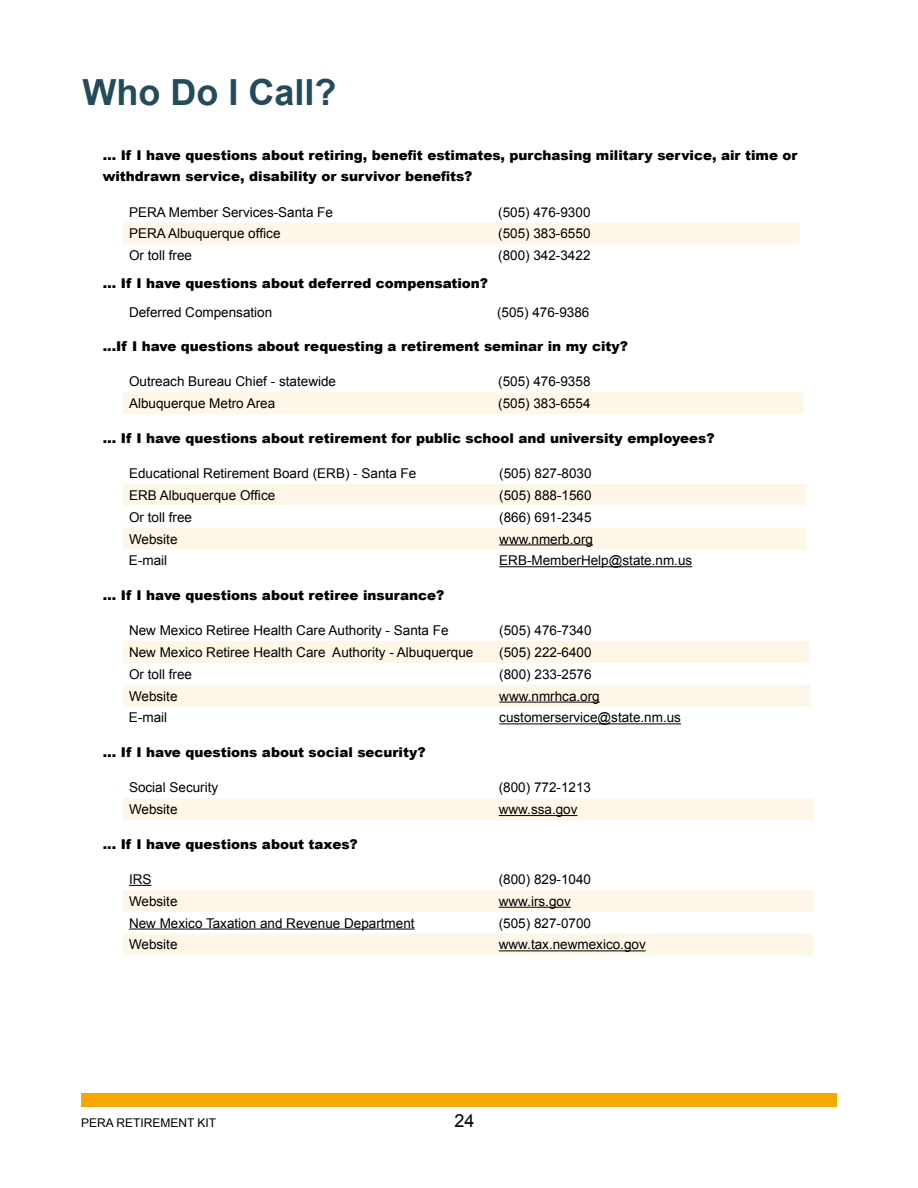
<style>
.page{position:relative;width:918px;height:1188px;background:#fff}
.page>*{position:absolute;margin:0;border:0;box-sizing:border-box;transform-origin:0 0}
.t1{font:700 36px "Arial";color:#244b5a}
.t2{font:18px "Arial";color:#000}
.t3{font:13.5px "Arial";color:#000}
.t4{font:900 13.5px/21px "Arial";color:#000}
.t5{font:12px "Arial";color:#000}
</style>
<div class="page">
<div style="left:81px;top:1094px;width:756px;height:13px;background:#f5a800"></div>
<div style="left:123px;top:223px;width:677px;height:21px;background:#fef6e6"></div>
<div style="left:123px;top:392px;width:680px;height:22px;background:#fef6e6"></div>
<svg style="left:123px;top:484px;width:683px;height:66px;fill:#fef6e6"></svg>
<hr style="left:499px;top:544px;width:94px;height:1px;background:#000">
<hr style="left:499px;top:566px;width:193px;height:1px;background:#000">
<svg style="left:123px;top:641px;width:687px;height:66px;fill:#fef6e6"></svg>
<hr style="left:499px;top:702px;width:101px;height:1px;background:#000">
<hr style="left:499px;top:723px;width:182px;height:1px;background:#000">
<div style="left:123px;top:798px;width:690px;height:22px;background:#fef6e6"></div>
<hr style="left:499px;top:815px;width:79px;height:1px;background:#000">
<svg style="left:123px;top:890px;width:690px;height:65px;fill:#fef6e6"></svg>
<svg style="left:129px;top:885px;width:23px;height:1px"></svg>
<hr style="left:499px;top:907px;width:72px;height:1px;background:#000">
<hr style="left:129px;top:929px;width:286px;height:1px;background:#000">
<hr style="left:499px;top:950px;width:147px;height:1px;background:#000">
<h1 class="t1" style="left:82px;top:69px;width:256px">Who Do I Call?</h1>
<p class="t4" style="left:103px;top:144px;width:696px">… If I have questions about retiring, benefit estimates, purchasing military service, air time or withdrawn service, disability or survivor benefits?</p>
<p class="t3" style="left:129px;top:203px;width:206px">PERA Member Services-Santa Fe</p>
<p class="t3" style="left:498px;top:203px;width:94px">(505) 476-9300</p>
<p class="t3" style="left:129px;top:225px;width:153px">PERA Albuquerque office</p>
<p class="t3" style="left:498px;top:225px;width:94px">(505) 383-6550</p>
<p class="t3" style="left:129px;top:247px;width:65px">Or toll free</p>
<p class="t3" style="left:498px;top:247px;width:94px">(800) 342-3422</p>
<p class="t4" style="left:103px;top:272px;width:387px">… If I have questions about deferred compensation?</p>
<p class="t3" style="left:129px;top:303px;width:145px">Deferred Compensation</p>
<p class="t3" style="left:497px;top:303px;width:94px">(505) 476-9386</p>
<p class="t4" style="left:103px;top:335px;width:527px">...If I have questions about requesting a retirement seminar in my city?</p>
<p class="t3" style="left:129px;top:373px;width:209px">Outreach Bureau Chief - statewide</p>
<p class="t3" style="left:498px;top:373px;width:94px">(505) 476-9358</p>
<p class="t3" style="left:129px;top:395px;width:148px">Albuquerque Metro Area</p>
<p class="t3" style="left:498px;top:395px;width:94px">(505) 383-6554</p>
<p class="t4" style="left:103px;top:427px;width:613px">… If I have questions about retirement for public school and university employees?</p>
<p class="t3" style="left:129px;top:464px;width:289px">Educational Retirement Board (ERB) - Santa Fe</p>
<p class="t3" style="left:499px;top:464px;width:94px">(505) 827-8030</p>
<p class="t3" style="left:129px;top:486px;width:148px">ERB Albuquerque Office</p>
<p class="t3" style="left:499px;top:486px;width:94px">(505) 888-1560</p>
<p class="t3" style="left:129px;top:508px;width:65px">Or toll free</p>
<p class="t3" style="left:499px;top:508px;width:94px">(866) 691-2345</p>
<p class="t3" style="left:129px;top:530px;width:50px">Website</p>
<p class="t3" style="left:499px;top:530px;width:95px">www.nmerb.org</p>
<p class="t3" style="left:129px;top:552px;width:40px">E-mail</p>
<p class="t3" style="left:499px;top:552px;width:194px">ERB-MemberHelp@state.nm.us</p>
<p class="t4" style="left:103px;top:584px;width:343px">… If I have questions about retiree insurance?</p>
<p class="t3" style="left:129px;top:622px;width:321px">New Mexico Retiree Health Care Authority - Santa Fe</p>
<p class="t3" style="left:499px;top:622px;width:94px">(505) 476-7340</p>
<p class="t3" style="left:129px;top:643px;width:346px">New Mexico Retiree Health Care Authority - Albuquerque</p>
<p class="t3" style="left:499px;top:643px;width:94px">(505) 222-6400</p>
<p class="t3" style="left:129px;top:665px;width:65px">Or toll free</p>
<p class="t3" style="left:499px;top:665px;width:94px">(800) 233-2576</p>
<p class="t3" style="left:129px;top:687px;width:50px">Website</p>
<p class="t3" style="left:499px;top:687px;width:102px">www.nmrhca.org</p>
<p class="t3" style="left:129px;top:709px;width:40px">E-mail</p>
<p class="t3" style="left:499px;top:709px;width:183px">customerservice@state.nm.us</p>
<p class="t4" style="left:103px;top:741px;width:324px">… If I have questions about social security?</p>
<p class="t3" style="left:129px;top:779px;width:91px">Social Security</p>
<p class="t3" style="left:499px;top:779px;width:94px">(800) 772-1213</p>
<p class="t3" style="left:129px;top:801px;width:50px">Website</p>
<p class="t3" style="left:499px;top:801px;width:80px">www.ssa.gov</p>
<p class="t4" style="left:103px;top:833px;width:257px">... If I have questions about taxes?</p>
<p class="t3" style="left:129px;top:870px;width:24px">IRS</p>
<p class="t3" style="left:499px;top:870px;width:94px">(800) 829-1040</p>
<p class="t3" style="left:129px;top:892px;width:50px">Website</p>
<p class="t3" style="left:499px;top:892px;width:74px">www.irs.gov</p>
<p class="t3" style="left:129px;top:914px;width:287px">New Mexico Taxation and Revenue Department</p>
<p class="t3" style="left:499px;top:914px;width:94px">(505) 827-0700</p>
<p class="t3" style="left:129px;top:936px;width:50px">Website</p>
<p class="t3" style="left:499px;top:936px;width:149px">www.tax.newmexico.gov</p>
<p class="t5" style="left:81px;top:1115px;width:137px">PERA RETIREMENT KIT</p>
<h2 class="t2" style="left:454px;top:1109px;width:22px">24</h2>
</div>
